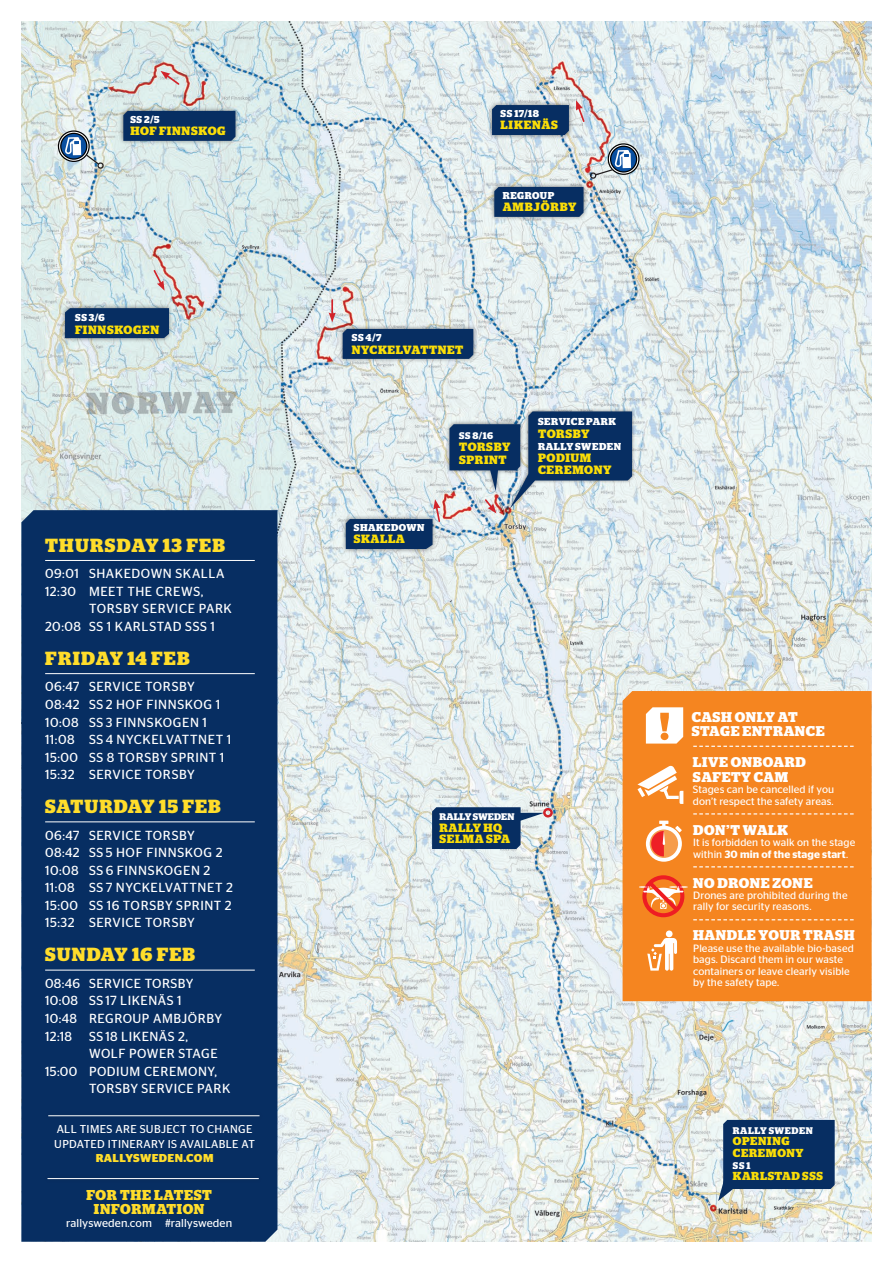
<style>
.page{position:relative;width:893px;height:1263px;background:#fff}
.page>*{position:absolute;margin:0;border:0;box-sizing:border-box;transform-origin:0 0}
.t1{font:700 19.05px "Stag";letter-spacing:.06em;color:#ffdd2b}
.t2{font:700 14.25px/14.2px "Stag";letter-spacing:.045em;color:#ffdd2b;text-align:center}
.GUIDE_SIDHUVUD_RUBRI{font:700 14.1px/14.2px "Stag Square";letter-spacing:.04em;color:#fff}
.GUIDE_Sträckboxar_br{font:13.2px/17.5px "Stag Sans";letter-spacing:.04em;color:#fff}
.t3{font:700 12.15px/11.9px "Stag";letter-spacing:.045em;color:#fbde07}
.t4{font:700 12px/12.5px "Stag";letter-spacing:.05em;color:#fbde07}
.t5{font:700 11.55px/11.2px "Stag";letter-spacing:.045em;color:#fbde07}
.GUIDE_Sträckboxar_br-2{font:11.4px/14.2px "Stag Sans";letter-spacing:.03em;color:#fff}
.GUIDE_Sträckboxar_br-3{font:11.4px "Stag Sans";letter-spacing:.01em;color:#fff}
.GUIDE_Sträckboxar_br-4{font:700 11.4px "Stag Sans";letter-spacing:.03em;color:#ffdd2b}
.t6{font:10.65px/11.4px "Stag Sans";letter-spacing:.01em;color:#fff}
.t7{font:700 10.05px "Stag";letter-spacing:.05em;color:#fff}
.t8{font:700 9.6px "Stag";letter-spacing:.04em;color:#fff}
.t9{font:700 9.6px "Stag";letter-spacing:.01em;color:#fff}
.s1{font-weight:600}
</style>
<div class="page">
<img style="left:21px;top:21px;width:851px;height:1221px">
<svg style="left:576px;top:100px;width:10px;height:23px"></svg>
<div style="left:341px;top:514px;width:96px;height:40px;background:#231f20;opacity:.5"></div>
<svg style="left:346px;top:499px;width:95px;height:50px"></svg>
<div style="left:490px;top:182px;width:98px;height:40px;background:#231f20;opacity:.5"></div>
<div style="left:494px;top:187px;width:89px;height:30px;background:#072e62"></div>
<div style="left:487px;top:100px;width:87px;height:40px;background:#231f20;opacity:.5"></div>
<div style="left:492px;top:105px;width:77px;height:30px;background:#072e62"></div>
<div style="left:445px;top:419px;width:80px;height:76px;background:#231f20;opacity:.5"></div>
<svg style="left:160px;top:71px;width:21px;height:15px"></svg>
<svg style="left:152px;top:268px;width:13px;height:23px"></svg>
<svg style="left:329px;top:300px;width:7px;height:22px"></svg>
<div style="left:60px;top:303px;width:114px;height:40px;background:#231f20;opacity:.5"></div>
<div style="left:65px;top:308px;width:104px;height:30px;background:#072e62"></div>
<div style="left:338px;top:324px;width:140px;height:40px;background:#231f20;opacity:.5"></div>
<div style="left:343px;top:329px;width:130px;height:30px;background:#072e62"></div>
<div style="left:119px;top:106px;width:121px;height:40px;background:#231f20;opacity:.5"></div>
<div style="left:123px;top:111px;width:112px;height:30px;background:#072e62"></div>
<svg style="left:718px;top:1120px;width:117px;height:81px"></svg>
<div style="left:607px;top:143px;width:33px;height:32px;border:4px solid #000;border-radius:50%"></div>
<svg style="left:589px;top:144px;width:49px;height:34px"></svg>
<div style="left:58px;top:130px;width:32px;height:32px;border:4px solid #000;border-radius:50%"></div>
<svg style="left:59px;top:131px;width:44px;height:39px"></svg>
<div style="left:506px;top:408px;width:130px;height:104px;background:#231f20;opacity:.5"></div>
<svg style="left:449px;top:411px;width:183px;height:102px"></svg>
<svg style="left:432px;top:807px;width:112px;height:42px"></svg>
<div style="left:543px;top:808px;width:10px;height:9px;border:2px solid #d1232a;border-radius:50%"></div>
<div style="left:21px;top:510px;width:256px;height:732px;background:#072e62"></div>
<hr style="left:45px;top:560px;width:210px;height:1px;background:#fff">
<hr style="left:45px;top:673px;width:210px;height:1px;background:#fff">
<hr style="left:45px;top:821px;width:210px;height:1px;background:#fff">
<hr style="left:45px;top:970px;width:210px;height:1px;background:#fff">
<div style="left:44px;top:1174px;width:219px;height:9px;background:#231f20;opacity:.5"></div>
<hr style="left:48px;top:1178px;width:211px;height:1px;background:#fff">
<div style="left:44px;top:1111px;width:220px;height:10px;background:#231f20;opacity:.5"></div>
<hr style="left:48px;top:1115px;width:212px;height:1px;background:#fff">
<div style="left:623px;top:691px;width:249px;height:310px;background:#f58520"></div>
<svg style="left:646px;top:821px;width:36px;height:41px"></svg>
<svg style="left:646px;top:707px;width:37px;height:36px"></svg>
<svg style="left:693px;top:813px;width:161px;height:1px"></svg>
<svg style="left:693px;top:866px;width:161px;height:1px"></svg>
<svg style="left:693px;top:746px;width:161px;height:1px"></svg>
<svg style="left:637px;top:765px;width:46px;height:39px"></svg>
<svg style="left:639px;top:875px;width:215px;height:45px"></svg>
<svg style="left:647px;top:930px;width:30px;height:41px"></svg>
<p class="t7" style="left:130px;top:113px;width:31px">SS 2/5</p>
<p class="t4" style="left:130px;top:125px;width:97px">HOF FINNSKOG</p>
<p class="t7" style="left:75px;top:312px;width:31px">SS 3/6</p>
<p class="t4" style="left:75px;top:323px;width:86px">FINNSKOGEN</p>
<p class="t1" style="left:45px;top:534px;width:181px">THURSDAY 13 FEB</p>
<p class="GUIDE_Sträckboxar_br" style="left:45px;top:565px;width:181px">09:01 SHAKEDOWN SKALLA</p>
<p class="GUIDE_Sträckboxar_br" style="left:89px;top:582px;width:144px;text-indent:-44px">12:30 MEET THE CREWS,<br>TORSBY SERVICE PARK</p>
<p class="GUIDE_Sträckboxar_br" style="left:45px;top:617px;width:171px">20:08 SS 1 KARLSTAD SSS 1</p>
<p class="t1" style="left:45px;top:647px;width:146px">FRIDAY 14 FEB</p>
<p class="GUIDE_Sträckboxar_br" style="left:45px;top:678px;width:151px">06:47 SERVICE TORSBY</p>
<p class="GUIDE_Sträckboxar_br" style="left:45px;top:695px;width:177px">08:42 SS 2 HOF FINNSKOG 1</p>
<p class="GUIDE_Sträckboxar_br" style="left:45px;top:713px;width:163px">10:08 SS 3 FINNSKOGEN 1</p>
<p class="GUIDE_Sträckboxar_br" style="left:45px;top:730px;width:188px">11:08 SS 4 NYCKELVATTNET 1</p>
<p class="GUIDE_Sträckboxar_br" style="left:45px;top:748px;width:181px">15:00 SS 8 TORSBY SPRINT 1</p>
<p class="GUIDE_Sträckboxar_br" style="left:45px;top:766px;width:151px">15:32 SERVICE TORSBY</p>
<p class="t1" style="left:45px;top:795px;width:177px">SATURDAY 15 FEB</p>
<p class="GUIDE_Sträckboxar_br" style="left:45px;top:826px;width:151px">06:47 SERVICE TORSBY</p>
<p class="GUIDE_Sträckboxar_br" style="left:45px;top:844px;width:179px">08:42 SS 5 HOF FINNSKOG 2</p>
<p class="GUIDE_Sträckboxar_br" style="left:45px;top:861px;width:167px">10:08 SS 6 FINNSKOGEN 2</p>
<p class="GUIDE_Sträckboxar_br" style="left:45px;top:879px;width:189px">11:08 SS 7 NYCKELVATTNET 2</p>
<p class="GUIDE_Sträckboxar_br" style="left:45px;top:896px;width:188px">15:00 SS 16 TORSBY SPRINT 2</p>
<p class="GUIDE_Sträckboxar_br" style="left:45px;top:914px;width:151px">15:32 SERVICE TORSBY</p>
<p class="t1" style="left:45px;top:944px;width:151px">SUNDAY 16 FEB</p>
<p class="GUIDE_Sträckboxar_br" style="left:45px;top:974px;width:150px">08:46 SERVICE TORSBY</p>
<p class="GUIDE_Sträckboxar_br" style="left:45px;top:992px;width:138px">10:08 SS 17 LIKENÄS 1</p>
<p class="GUIDE_Sträckboxar_br" style="left:45px;top:1009px;width:178px">10:48 REGROUP AMBJÖRBY</p>
<p class="GUIDE_Sträckboxar_br" style="left:45px;top:1027px;width:28px">12:18</p>
<p class="GUIDE_Sträckboxar_br" style="left:89px;top:1027px;width:130px">SS 18 LIKENÄS 2,<br>WOLF POWER STAGE</p>
<p class="GUIDE_Sträckboxar_br" style="left:89px;top:1062px;width:143px;text-indent:-44px">15:00 PODIUM CEREMONY,<br>TORSBY SERVICE PARK</p>
<p class="GUIDE_Sträckboxar_br-2" style="left:54px;top:1122px;width:202px">ALL TIMES ARE SUBJECT TO CHANGE<br>UPDATED ITINERARY IS AVAILABLE AT</p>
<p class="GUIDE_Sträckboxar_br-4" style="left:96px;top:1151px;width:119px">RALLYSWEDEN.COM</p>
<p class="t2" style="left:86px;top:1188px;width:127px">FOR THE LATEST<br>INFORMATION</p>
<p class="GUIDE_Sträckboxar_br-3" style="left:66px;top:1216px;width:167px">rallysweden.com #rallysweden</p>
<p class="t7" style="left:500px;top:108px;width:40px">SS 17/18</p>
<p class="t4" style="left:501px;top:119px;width:59px">LIKENÄS</p>
<p class="t7" style="left:503px;top:189px;width:53px">REGROUP</p>
<p class="t4" style="left:503px;top:201px;width:75px">AMBJÖRBY</p>
<p class="t7" style="left:352px;top:332px;width:31px">SS 4/7</p>
<p class="t4" style="left:352px;top:344px;width:113px">NYCKELVATTNET</p>
<p class="t7" style="left:354px;top:522px;width:72px">SHAKEDOWN</p>
<p class="t4" style="left:354px;top:533px;width:52px">SKALLA</p>
<p class="t8" style="left:459px;top:430px;width:35px">SS 8/16</p>
<p class="t4" style="left:459px;top:441px;width:53px">TORSBY<br>SPRINT</p>
<p class="t7" style="left:538px;top:416px;width:80px">SERVICE PARK</p>
<p class="t3" style="left:538px;top:427px;width:53px">TORSBY</p>
<p class="t7" style="left:538px;top:441px;width:85px">RALLY SWEDEN</p>
<p class="t3" style="left:538px;top:452px;width:75px">PODIUM<br>CEREMONY</p>
<p class="t9" style="left:439px;top:811px;width:77px">RALLY SWEDEN</p>
<p class="t4" style="left:439px;top:821px;width:64px">RALLY HQ</p>
<p class="t4" style="left:439px;top:833px;width:72px">SELMA SPA</p>
<p class="GUIDE_SIDHUVUD_RUBRI" style="left:692px;top:710px;width:134px">CASH ONLY AT<br>STAGE ENTRANCE</p>
<p class="GUIDE_SIDHUVUD_RUBRI" style="left:693px;top:755px;width:114px;line-height:14.7px">LIVE ONBOARD<br>SAFETY CAM</p>
<p class="t6" style="left:693px;top:784px;width:143px">Stages can be cancelled if you don’t respect the safety areas.</p>
<p class="GUIDE_SIDHUVUD_RUBRI" style="left:693px;top:822px;width:96px">DON’T WALK</p>
<p class="t6" style="left:693px;top:836px;width:164px">It is forbidden to walk on the stage within <span class="s1">30 min of the stage start</span>.</p>
<p class="GUIDE_SIDHUVUD_RUBRI" style="left:693px;top:875px;width:121px">NO DRONE ZONE</p>
<p class="t6" style="left:693px;top:889px;width:156px">Drones are prohibited during the rally for security reasons.</p>
<p class="GUIDE_SIDHUVUD_RUBRI" style="left:693px;top:928px;width:163px">HANDLE YOUR TRASH</p>
<p class="t6" style="left:693px;top:942px;width:162px">Please use the available bio-based bags. Discard them in our waste containers or leave clearly visible by the safety tape.</p>
<p class="t8" style="left:733px;top:1125px;width:81px">RALLY SWEDEN</p>
<p class="t5" style="left:733px;top:1135px;width:72px">OPENING<br>CEREMONY</p>
<p class="t8" style="left:733px;top:1159px;width:19px">SS 1</p>
<p class="t5" style="left:733px;top:1170px;width:92px">KARLSTAD SSS</p>
</div>
